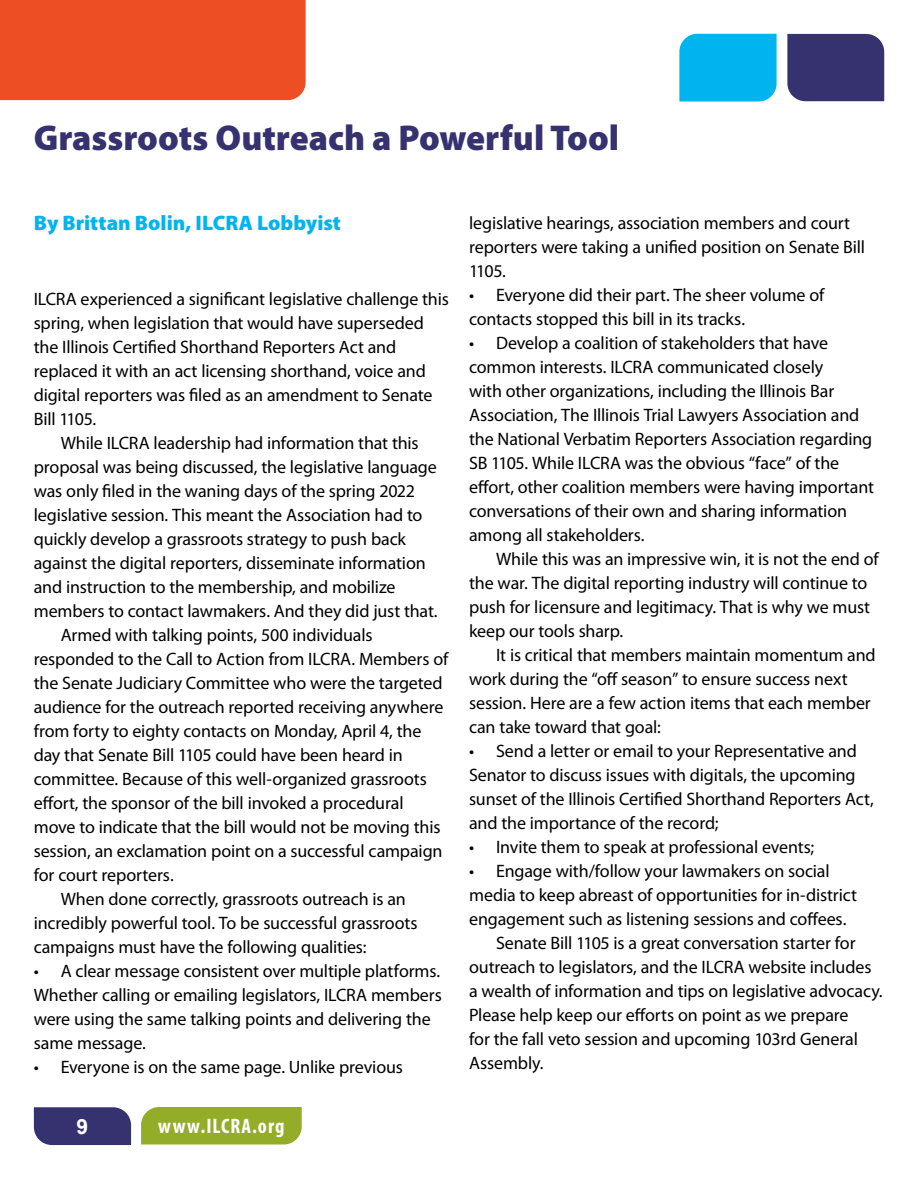
<style>
.page{position:relative;width:918px;height:1188px;background:#fff}
.page>*{position:absolute;margin:0;border:0;box-sizing:border-box;transform-origin:0 0}
.t1{font:900 36px "Myriad Pro";color:#35326f}
.t2{font:900 21px "Myriad Pro";color:#00b4f0}
.t3{font:700 condensed 21px "Myriad Pro";letter-spacing:.05em;color:#fff}
.t4{font:700 21px "Arial";color:#fff}
.t5{font:18px/24px "Myriad Pro";letter-spacing:-.01em;color:#000}
</style>
<div class="page">
<div style="left:34px;top:1107px;width:97px;height:38px;background:#35326f"></div>
<div style="left:141px;top:1107px;width:161px;height:37px;background:#93ad28"></div>
<div style="left:679px;top:34px;width:98px;height:68px;background:#00b4f0"></div>
<div style="left:787px;top:34px;width:97px;height:67px;background:#35326f"></div>
<div style="left:0;top:0;width:306px;height:100px;background:#ed4e24"></div>
<h1 class="t1" style="left:34px;top:114px;width:587px">Grassroots Outreach a Powerful Tool</h1>
<p class="t2" style="left:34px;top:209px;width:309px">By Brittan Bolin, ILCRA Lobbyist</p>
<p class="t5" style="left:34px;top:287px;width:417px">ILCRA experienced a significant legislative challenge this</p>
<p class="t5" style="left:34px;top:311px;width:392px">spring, when legislation that would have superseded</p>
<p class="t5" style="left:34px;top:335px;width:364px">the Illinois Certified Shorthand Reporters Act and</p>
<p class="t5" style="left:34px;top:359px;width:394px">replaced it with an act licensing shorthand, voice and</p>
<p class="t5" style="left:34px;top:383px;width:400px">digital reporters was filed as an amendment to Senate</p>
<p class="t5" style="left:34px;top:407px;width:64px">Bill 1105.</p>
<p class="t5" style="left:61px;top:431px;width:359px">While ILCRA leadership had information that this</p>
<p class="t5" style="left:34px;top:455px;width:405px">proposal was being discussed, the legislative language</p>
<p class="t5" style="left:34px;top:479px;width:383px">was only filed in the waning days of the spring 2022</p>
<p class="t5" style="left:34px;top:503px;width:390px">legislative session. This meant the Association had to</p>
<p class="t5" style="left:34px;top:527px;width:374px">quickly develop a grassroots strategy to push back</p>
<p class="t5" style="left:34px;top:551px;width:394px">against the digital reporters, disseminate information</p>
<p class="t5" style="left:34px;top:575px;width:363px">and instruction to the membership, and mobilize</p>
<p class="t5" style="left:34px;top:599px;width:405px">members to contact lawmakers. And they did just that.</p>
<p class="t5" style="left:61px;top:623px;width:313px">Armed with talking points, 500 individuals</p>
<p class="t5" style="left:34px;top:647px;width:416px">responded to the Call to Action from ILCRA. Members of</p>
<p class="t5" style="left:34px;top:671px;width:411px">the Senate Judiciary Committee who were the targeted</p>
<p class="t5" style="left:34px;top:695px;width:411px">audience for the outreach reported receiving anywhere</p>
<p class="t5" style="left:34px;top:719px;width:389px">from forty to eighty contacts on Monday, April 4, the</p>
<p class="t5" style="left:34px;top:743px;width:371px">day that Senate Bill 1105 could have been heard in</p>
<p class="t5" style="left:34px;top:767px;width:395px">committee. Because of this well-organized grassroots</p>
<p class="t5" style="left:34px;top:791px;width:371px">effort, the sponsor of the bill invoked a procedural</p>
<p class="t5" style="left:34px;top:815px;width:408px">move to indicate that the bill would not be moving this</p>
<p class="t5" style="left:34px;top:839px;width:410px">session, an exclamation point on a successful campaign</p>
<p class="t5" style="left:34px;top:863px;width:142px">for court reporters.</p>
<p class="t5" style="left:61px;top:887px;width:347px">When done correctly, grassroots outreach is an</p>
<p class="t5" style="left:34px;top:911px;width:385px">incredibly powerful tool. To be successful grassroots</p>
<p class="t5" style="left:34px;top:935px;width:334px">campaigns must have the following qualities:</p>
<p class="t5" style="left:34px;top:959px;width:410px">• A clear message consistent over multiple platforms.<br>Whether calling or emailing legislators, ILCRA members were using the same talking points and delivering the same message.</p>
<p class="t5" style="left:34px;top:1055px;width:371px">• Everyone is on the same page. Unlike previous</p>
<p class="t4" style="left:77px;top:1113px;width:13px">9</p>
<p class="t3" style="left:158px;top:1113px;width:128px">www.ILCRA.org</p>
<p class="t5" style="left:469px;top:211px;width:398px">legislative hearings, association members and court reporters were taking a unified position on Senate Bill<br>1105.</p>
<p class="t5" style="left:469px;top:283px;width:357px">• Everyone did their part. The sheer volume of contacts stopped this bill in its tracks.</p>
<p class="t5" style="left:469px;top:331px;width:406px">• Develop a coalition of stakeholders that have common interests. ILCRA communicated closely<br>with other organizations, including the Illinois Bar Association, The Illinois Trial Lawyers Association and the National Verbatim Reporters Association regarding SB 1105. While ILCRA was the obvious “face” of the effort, other coalition members were having important conversations of their own and sharing information among all stakeholders.</p>
<p class="t5" style="left:469px;top:547px;width:411px;text-indent:27px">While this was an impressive win, it is not the end of the war. The digital reporting industry will continue to push for licensure and legitimacy. That is why we must keep our tools sharp.</p>
<p class="t5" style="left:469px;top:643px;width:408px;text-indent:27px">It is critical that members maintain momentum and work during the “off season” to ensure success next session. Here are a few action items that each member can take toward that goal:</p>
<p class="t5" style="left:469px;top:739px;width:406px">• Send a letter or email to your Representative and Senator to discuss issues with digitals, the upcoming sunset of the Illinois Certified Shorthand Reporters Act, and the importance of the record;</p>
<p class="t5" style="left:469px;top:835px;width:347px">• Invite them to speak at professional events;</p>
<p class="t5" style="left:469px;top:859px;width:362px">• Engage with/follow your lawmakers on social</p>
<p class="t5" style="left:469px;top:883px;width:389px">media to keep abreast of opportunities for in-district</p>
<p class="t5" style="left:469px;top:907px;width:379px">engagement such as listening sessions and coffees.</p>
<p class="t5" style="left:496px;top:931px;width:361px">Senate Bill 1105 is a great conversation starter for</p>
<p class="t5" style="left:469px;top:955px;width:404px">outreach to legislators, and the ILCRA website includes</p>
<p class="t5" style="left:469px;top:979px;width:415px">a wealth of information and tips on legislative advocacy.</p>
<p class="t5" style="left:469px;top:1003px;width:381px">Please help keep our efforts on point as we prepare</p>
<p class="t5" style="left:469px;top:1027px;width:390px">for the fall veto session and upcoming 103rd General</p>
<p class="t5" style="left:469px;top:1051px;width:76px">Assembly.</p>
</div>
